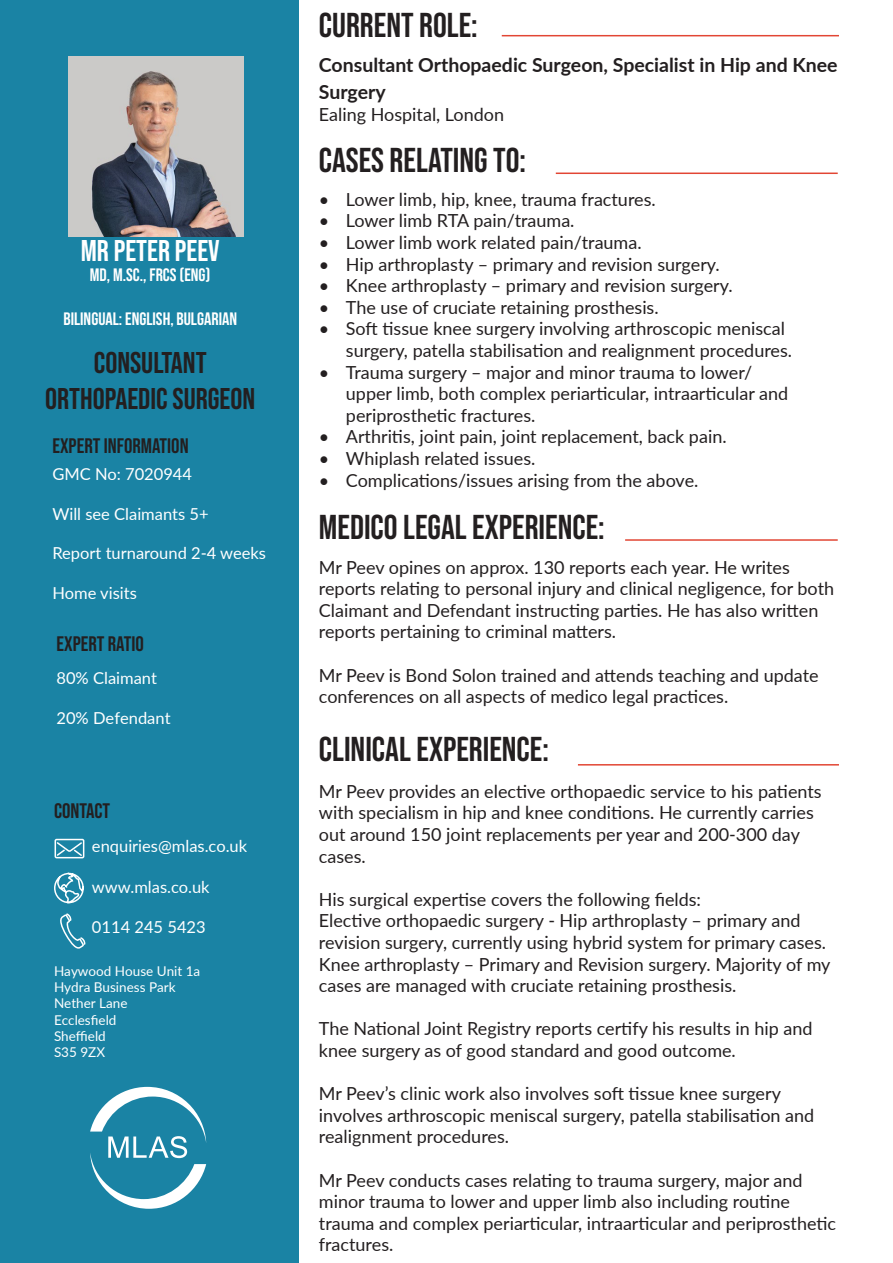
<style>
.page{position:relative;width:893px;height:1263px;background:#fff}
.page>*{position:absolute;margin:0;border:0;box-sizing:border-box;transform-origin:0 0}
.t1{font:34.5px "Bebas Neue";color:#231f20}
.t2{font:30px/36px "Bebas Neue";color:#231f20;text-align:center}
.t3{font:30px "Bebas Neue";color:#fff}
.t4{font:21px "Bebas Neue";color:#231f20}
.t5{font:700 19.5px/27px "Lato";color:#231f20}
.t6{font:18px/21.6px "Lato";color:#231f20}
.t7{font:18px "Bebas Neue";color:#fff}
.t8{font:18px "Bebas Neue";color:#fff}
.t9{font:16.5px "Lato";color:#fff}
.t10{font:13.5px "Lato";color:#fff}
</style>
<div class="page">
<div style="left:0;top:0;width:298px;height:1263px;background:#1a83a4"></div>
<svg style="left:54px;top:838px;width:32px;height:111px"></svg>
<svg style="left:90px;top:1087px;width:116px;height:122px"></svg>
<hr style="left:502px;top:35px;width:337px;height:1px;background:#e24634">
<hr style="left:556px;top:173px;width:282px;height:1px;background:#e24634">
<hr style="left:625px;top:539px;width:213px;height:2px;background:#e24634">
<img style="left:69px;top:56px;width:174px;height:180px">
<hr style="left:578px;top:764px;width:261px;height:1px;background:#e24634">
<p class="t3" style="left:81px;top:234px;width:141px">MR PETER PEEV</p>
<p class="t8" style="left:90px;top:265px;width:122px">MD, M.SC., FRCS (ENG)</p>
<p class="t7" style="left:63px;top:308px;width:175px">BILINGUAL: ENGLISH, BULGARIAN</p>
<p class="t2" style="left:45px;top:344px;width:212px">CONSULTANT<br>ORTHOPAEDIC SURGEON</p>
<p class="t4" style="left:52px;top:434px;width:138px">EXPERT INFORMATION</p>
<p class="t9" style="left:52px;top:462px;width:141px">GMC No: 7020944</p>
<p class="t9" style="left:52px;top:502px;width:158px">Will see Claimants 5+</p>
<p class="t9" style="left:52px;top:541px;width:215px">Report turnaround 2-4 weeks</p>
<p class="t9" style="left:52px;top:581px;width:86px">Home visits</p>
<p class="t4" style="left:56px;top:631px;width:89px">EXPERT RATIO</p>
<p class="t9" style="left:56px;top:667px;width:102px">80% Claimant</p>
<p class="t9" style="left:56px;top:706px;width:116px">20% Defendant</p>
<p class="t4" style="left:54px;top:799px;width:58px">CONTACT</p>
<p class="t9" style="left:92px;top:834px;width:157px">enquiries@mlas.co.uk</p>
<p class="t9" style="left:92px;top:875px;width:119px">www.mlas.co.uk</p>
<p class="t9" style="left:92px;top:915px;width:115px">0114 245 5423</p>
<p class="t10" style="left:54px;top:961px;width:148px">Haywood House Unit 1a</p>
<p class="t10" style="left:54px;top:978px;width:123px">Hydra Business Park</p>
<p class="t10" style="left:54px;top:994px;width:75px">Nether Lane</p>
<p class="t10" style="left:54px;top:1010px;width:64px">Ecclesfield</p>
<p class="t10" style="left:54px;top:1026px;width:53px">Sheffield</p>
<p class="t10" style="left:54px;top:1042px;width:53px">S35 9ZX</p>
<p class="t1" style="left:319px;top:5px;width:160px">CURRENT ROLE:</p>
<p class="t5" style="left:319px;top:51px;width:520px">Consultant Orthopaedic Surgeon, Specialist in Hip and Knee<br>Surgery</p>
<p class="t6" style="left:319px;top:103px;width:187px">Ealing Hospital, London</p>
<p class="t1" style="left:319px;top:141px;width:209px">CASES RELATING TO:</p>
<p class="t6" style="left:319px;top:188px;width:338px">• Lower limb, hip, knee, trauma fractures.</p>
<p class="t6" style="left:319px;top:209px;width:257px">• Lower limb RTA pain/trauma.</p>
<p class="t6" style="left:319px;top:231px;width:324px">• Lower limb work related pain/trauma.</p>
<p class="t6" style="left:319px;top:252px;width:402px">• Hip arthroplasty – primary and revision surgery.</p>
<p class="t6" style="left:319px;top:274px;width:415px">• Knee arthroplasty – primary and revision surgery.</p>
<p class="t6" style="left:319px;top:296px;width:341px">• The use of cruciate retaining prosthesis.</p>
<p class="t6" style="left:346px;top:317px;width:448px;text-indent:-27px">• Soft tissue knee surgery involving arthroscopic meniscal surgery, patella stabilisation and realignment procedures.</p>
<p class="t6" style="left:346px;top:360px;width:444px;text-indent:-27px">• Trauma surgery – major and minor trauma to lower/ upper limb, both complex periarticular, intraarticular and periprosthetic fractures.</p>
<p class="t6" style="left:319px;top:425px;width:409px">• Arthritis, joint pain, joint replacement, back pain.</p>
<p class="t6" style="left:319px;top:447px;width:218px">• Whiplash related issues.</p>
<p class="t6" style="left:319px;top:468px;width:381px">• Complications/issues arising from the above.</p>
<p class="t1" style="left:319px;top:508px;width:287px">MEDIC0 LEGAL EXPERIENCE:</p>
<p class="t6" style="left:319px;top:555px;width:517px">Mr Peev opines on approx. 130 reports each year. He writes reports relating to personal injury and clinical negligence, for both Claimant and Defendant instructing parties. He has also written reports pertaining to criminal matters.</p>
<p class="t6" style="left:319px;top:663px;width:501px">Mr Peev is Bond Solon trained and attends teaching and update conferences on all aspects of medico legal practices.</p>
<p class="t1" style="left:319px;top:730px;width:231px">CLINICAL EXPERIENCE:</p>
<p class="t6" style="left:319px;top:780px;width:504px">Mr Peev provides an elective orthopaedic service to his patients with specialism in hip and knee conditions. He currently carries out around 150 joint replacements per year and 200-300 day cases.</p>
<p class="t6" style="left:319px;top:888px;width:384px">His surgical expertise covers the following fields:</p>
<p class="t6" style="left:319px;top:909px;width:513px">Elective orthopaedic surgery - Hip arthroplasty – primary and revision surgery, currently using hybrid system for primary cases.<br>Knee arthroplasty – Primary and Revision surgery. Majority of my cases are managed with cruciate retaining prosthesis.</p>
<p class="t6" style="left:319px;top:1017px;width:495px">The National Joint Registry reports certify his results in hip and knee surgery as of good standard and good outcome.</p>
<p class="t6" style="left:319px;top:1082px;width:497px">Mr Peev’s clinic work also involves soft tissue knee surgery involves arthroscopic meniscal surgery, patella stabilisation and realignment procedures.</p>
<p class="t6" style="left:319px;top:1168px;width:519px">Mr Peev conducts cases relating to trauma surgery, major and minor trauma to lower and upper limb also including routine trauma and complex periarticular, intraarticular and periprosthetic fractures.</p>
</div>
